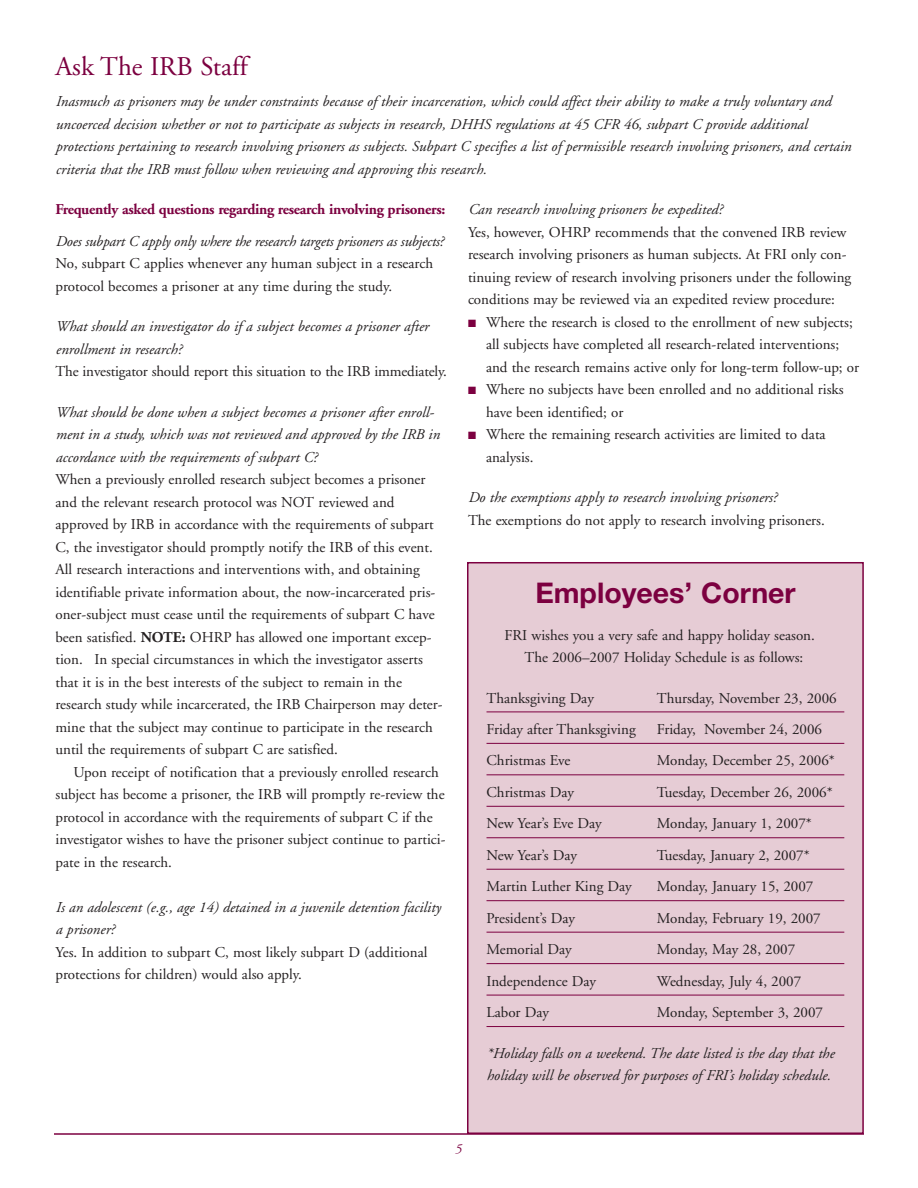
<style>
.page{position:relative;width:918px;height:1188px;background:#fff}
.page>*{position:absolute;margin:0;border:0;box-sizing:border-box;transform-origin:0 0}
.t1{font:700 28.5px "Helvetica Neue";color:#7c0040}
.t2{font:27px "Adobe Garamond";color:#7c0040}
.t3{font:15px/22.5px "Adobe Garamond";color:#231f20}
.t4{font:italic 15px/22.5px "Adobe Garamond";color:#231f20}
.t5{font:700 15px "Adobe Garamond";letter-spacing:-.02em;color:#7c0040}
.t6{font:italic 13.5px "Adobe Garamond";color:#7c0040}
.s1{font-weight:700}
.s2{color:#7c0040}
</style>
<div class="page">
<div style="left:468px;top:563px;width:395px;height:570px;background:#e6ccd5"></div>
<hr style="left:487px;top:712px;width:357px;height:1px;background:#7c0040">
<hr style="left:487px;top:743px;width:357px;height:1px;background:#7c0040">
<hr style="left:487px;top:774px;width:357px;height:1px;background:#7c0040">
<hr style="left:487px;top:806px;width:357px;height:1px;background:#7c0040">
<hr style="left:487px;top:837px;width:357px;height:1px;background:#7c0040">
<hr style="left:487px;top:869px;width:357px;height:1px;background:#7c0040">
<hr style="left:487px;top:900px;width:357px;height:1px;background:#7c0040">
<hr style="left:487px;top:932px;width:357px;height:1px;background:#7c0040">
<hr style="left:487px;top:963px;width:357px;height:1px;background:#7c0040">
<hr style="left:487px;top:995px;width:357px;height:1px;background:#7c0040">
<hr style="left:487px;top:1026px;width:357px;height:1px;background:#7c0040">
<div style="left:467px;top:562px;width:397px;height:572px;border:2px solid #7c0040"></div>
<hr style="left:54px;top:1133px;width:810px;height:2px;background:#7c0040">
<h2 class="t2" style="left:56px;top:56px;width:194px">Ask The IRB Staff</h2>
<p class="t4" style="left:56px;top:92px;width:797px">Inasmuch as prisoners may be under constraints because of their incarceration, which could affect their ability to make a truly voluntary and uncoerced decision whether or not to participate as subjects in research, DHHS regulations at 45 CFR 46, subpart C provide additional protections pertaining to research involving prisoners as subjects. Subpart C specifies a list of permissible research involving prisoners, and certain criteria that the IRB must follow when reviewing and approving this research.</p>
<p class="t5" style="left:56px;top:203px;width:391px">Frequently asked questions regarding research involving prisoners:</p>
<p class="t4" style="left:56px;top:231px;width:390px">Does subpart C apply only where the research targets prisoners as subjects?</p>
<p class="t3" style="left:56px;top:253px;width:379px">No, subpart C applies whenever any human subject in a research protocol becomes a prisoner at any time during the study.</p>
<p class="t4" style="left:56px;top:316px;width:375px">What should an investigator do if a subject becomes a prisoner after enrollment in research?</p>
<p class="t3" style="left:56px;top:361px;width:393px">The investigator should report this situation to the IRB immediately.</p>
<p class="t4" style="left:56px;top:402px;width:386px">What should be done when a subject becomes a prisoner after enroll&shy;ment in a study, which was not reviewed and approved by the IRB in accordance with the requirements of subpart C?</p>
<p class="t3" style="left:56px;top:469px;width:389px">When a previously enrolled research subject becomes a prisoner and the relevant research protocol was NOT reviewed and approved by IRB in accordance with the requirements of subpart C, the investigator should promptly notify the IRB of this event.<br>All research interactions and interventions with, and obtaining identifiable private information about, the now-incarcerated pris&shy;oner-subject must cease until the requirements of subpart C have been satisfied. <span class="s1">NOTE:</span> OHRP has allowed one important excep&shy;tion. In special circumstances in which the investigator asserts that it is in the best interests of the subject to remain in the research study while incarcerated, the IRB Chairperson may deter&shy;mine that the subject may continue to participate in the research until the requirements of subpart C are satisfied.</p>
<p class="t3" style="left:56px;top:762px;width:392px;text-indent:18px">Upon receipt of notification that a previously enrolled research subject has become a prisoner, the IRB will promptly re-review the protocol in accordance with the requirements of subpart C if the investigator wishes to have the prisoner subject continue to partici&shy;pate in the research.</p>
<p class="t4" style="left:56px;top:897px;width:387px">Is an adolescent (e.g., age 14) detained in a juvenile detention facility a prisoner?</p>
<p class="t3" style="left:56px;top:942px;width:374px">Yes. In addition to subpart C, most likely subpart D (additional protections for children) would also apply.</p>
<p class="t4" style="left:468px;top:199px;width:256px">Can research involving prisoners be expedited?</p>
<p class="t3" style="left:468px;top:222px;width:385px">Yes, however, OHRP recommends that the convened IRB review research involving prisoners as human subjects. At FRI only con&shy;tinuing review of research involving prisoners under the following conditions may be reviewed via an expedited review procedure:</p>
<p class="t3" style="left:486px;top:312px;width:375px;text-indent:-18px"><span class="s2">■</span> Where the research is closed to the enrollment of new subjects; all subjects have completed all research-related interventions; and the research remains active only for long-term follow-up; or</p>
<p class="t3" style="left:486px;top:379px;width:359px;text-indent:-18px"><span class="s2">■</span> Where no subjects have been enrolled and no additional risks have been identified; or</p>
<p class="t3" style="left:486px;top:424px;width:341px;text-indent:-18px"><span class="s2">■</span> Where the remaining research activities are limited to data analysis.</p>
<p class="t4" style="left:468px;top:487px;width:311px">Do the exemptions apply to research involving prisoners?</p>
<p class="t3" style="left:468px;top:510px;width:358px">The exemptions do not apply to research involving prisoners.</p>
<h1 class="t1" style="left:535px;top:582px;width:262px">Employees’ Corner</h1>
<p class="t3" style="left:505px;top:625px;width:312px;text-align:center">FRI wishes you a very safe and happy holiday season.<br>The 2006–2007 Holiday Schedule is as follows:</p>
<p class="t3" style="left:487px;top:688px;width:109px">Thanksgiving Day</p>
<p class="t3" style="left:657px;top:688px;width:181px">Thursday, November 23, 2006</p>
<p class="t3" style="left:487px;top:719px;width:151px">Friday after Thanksgiving</p>
<p class="t3" style="left:657px;top:719px;width:167px">Friday, November 24, 2006</p>
<p class="t3" style="left:487px;top:751px;width:85px">Christmas Eve</p>
<p class="t3" style="left:657px;top:751px;width:179px">Monday, December 25, 2006*</p>
<p class="t3" style="left:487px;top:782px;width:89px">Christmas Day</p>
<p class="t3" style="left:657px;top:782px;width:177px">Tuesday, December 26, 2006*</p>
<p class="t3" style="left:487px;top:814px;width:117px">New Year’s Eve Day</p>
<p class="t3" style="left:657px;top:814px;width:156px">Monday, January 1, 2007*</p>
<p class="t3" style="left:487px;top:845px;width:92px">New Year’s Day</p>
<p class="t3" style="left:657px;top:845px;width:154px">Tuesday, January 2, 2007*</p>
<p class="t3" style="left:487px;top:877px;width:147px">Martin Luther King Day</p>
<p class="t3" style="left:657px;top:877px;width:158px">Monday, January 15, 2007</p>
<p class="t3" style="left:487px;top:908px;width:90px">President’s Day</p>
<p class="t3" style="left:657px;top:908px;width:165px">Monday, February 19, 2007</p>
<p class="t3" style="left:487px;top:940px;width:87px">Memorial Day</p>
<p class="t3" style="left:657px;top:940px;width:140px">Monday, May 28, 2007</p>
<p class="t3" style="left:487px;top:971px;width:111px">Independence Day</p>
<p class="t3" style="left:657px;top:971px;width:146px">Wednesday, July 4, 2007</p>
<p class="t3" style="left:487px;top:1003px;width:64px">Labor Day</p>
<p class="t3" style="left:657px;top:1003px;width:168px">Monday, September 3, 2007</p>
<p class="t4" style="left:487px;top:1043px;width:349px">*Holiday falls on a weekend. The date listed is the day that the holiday will be observed for purposes of FRI’s holiday schedule.</p>
<p class="t6" style="left:455px;top:1143px;width:8px">5</p>
</div>
